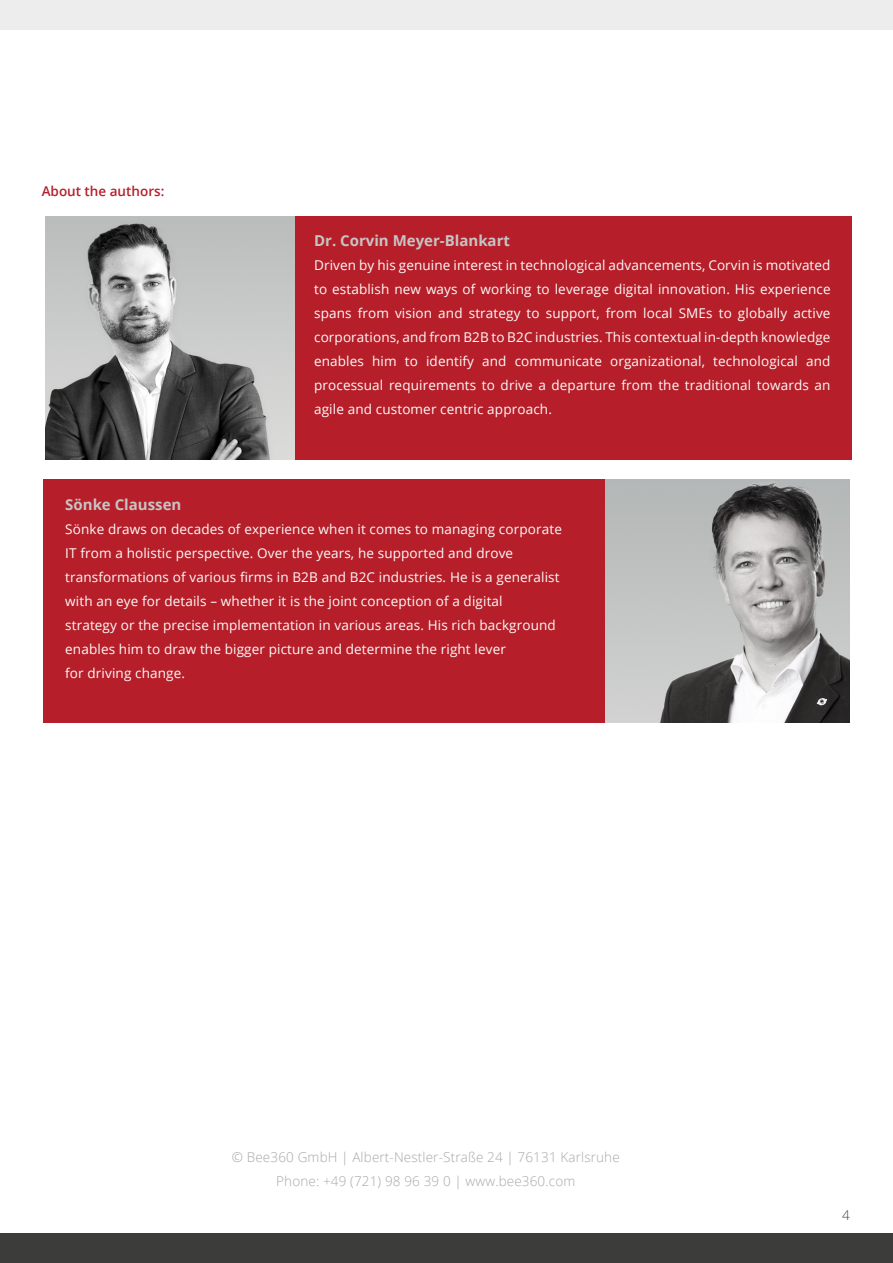
<style>
.page{position:relative;width:893px;height:1263px;background:#fff}
.page>*{position:absolute;margin:0;border:0;box-sizing:border-box;transform-origin:0 0}
.t1{font:700 15px "Open Sans";color:#c5c5c5}
.t2{font:13.5px/24px "Open Sans";letter-spacing:.01em;color:#fbfafa;text-align:justify}
.t3{font:300 13.5px/24px "Open Sans";letter-spacing:.01em;color:#a8a8a7;text-align:center}
.t4{font:600 13.5px "Open Sans";color:#b61f2a}
.t5{font:300 13.5px "Open Sans";color:#3c3c3b}
</style>
<div class="page">
<div style="left:45px;top:216px;width:806px;height:244px;background:#b61f29"></div>
<img style="left:45px;top:216px;width:249px;height:244px">
<div style="left:44px;top:479px;width:806px;height:244px;background:#b61f29"></div>
<img style="left:606px;top:479px;width:244px;height:244px">
<div style="left:0;top:0;width:893px;height:30px;background:#ededed"></div>
<div style="left:0;top:1233px;width:893px;height:30px;background:#3c3c3b"></div>
<p class="t4" style="left:42px;top:182px;width:124px">About the authors:</p>
<p class="t1" style="left:314px;top:230px;width:197px">Dr. Corvin Meyer-Blankart</p>
<p class="t2" style="left:314px;top:253px;width:518px">Driven by his genuine interest in technological advancements, Corvin is motivated to establish new ways of working to leverage digital innovation. His experience spans from vision and strategy to support, from local SMEs to globally active corporations, and from B2B to B2C industries. This contextual in-depth knowledge enables him to identify and communicate organizational, technological and processual requirements to drive a departure from the traditional towards an agile and customer centric approach.</p>
<p class="t1" style="left:65px;top:494px;width:118px">Sönke Claussen</p>
<p class="t2" style="left:65px;top:517px;width:498px;text-align:left">Sönke draws on decades of experience when it comes to managing corporate IT from a holistic perspective. Over the years, he supported and drove transformations of various firms in B2B and B2C industries. He is a generalist with an eye for details – whether it is the joint conception of a digital<br>strategy or the precise implementation in various areas. His rich background enables him to draw the bigger picture and determine the right lever<br>for driving change.</p>
<p class="t3" style="left:232px;top:1145px;width:389px">© Bee360 GmbH | Albert-Nestler-Straße 24 | 76131 Karlsruhe<br>Phone: +49 (721) 98 96 39 0 | www.bee360.com</p>
<p class="t5" style="left:842px;top:1206px;width:9px">4</p>
</div>
